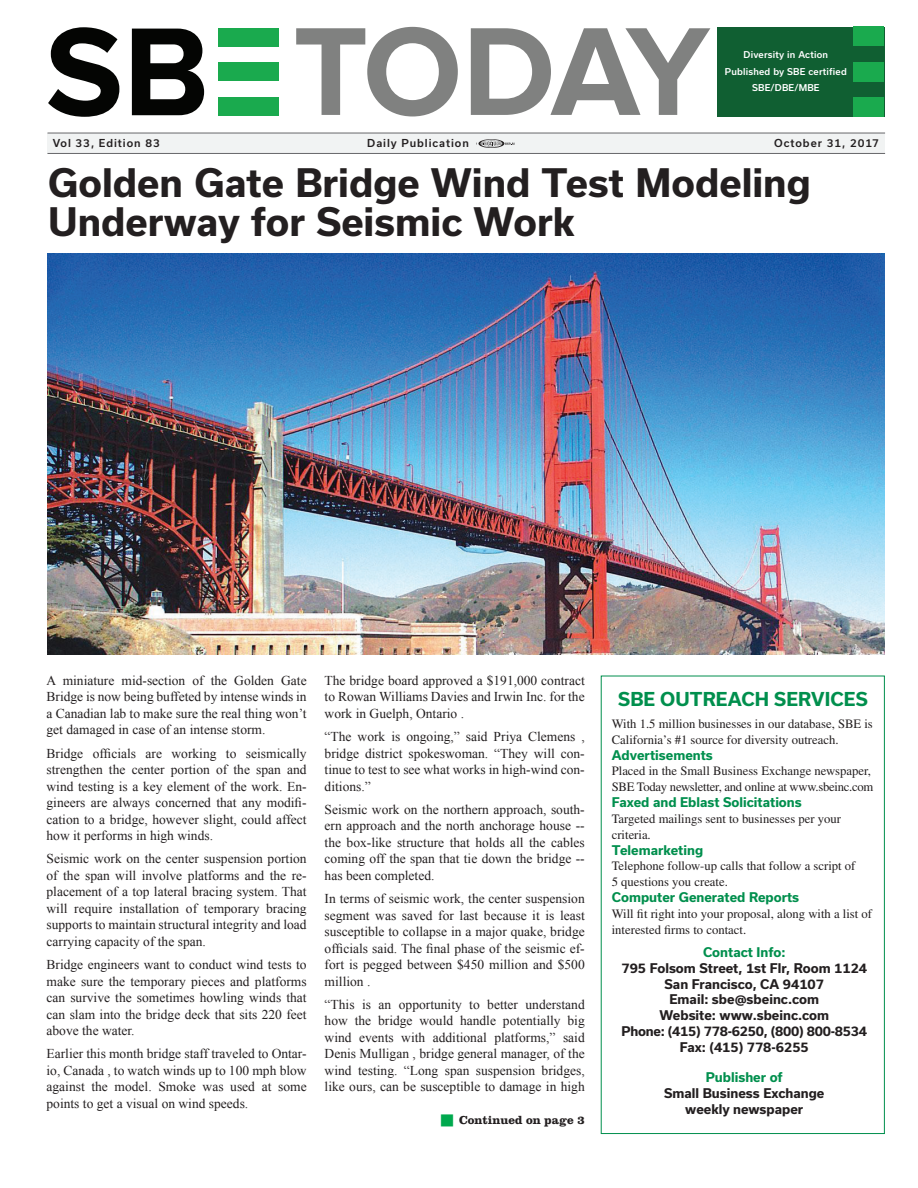
<style>
.page{position:relative;width:918px;height:1188px;background:#fff}
.page>*{position:absolute;margin:0;border:0;box-sizing:border-box;transform-origin:0 0}
.t1{font:700 37.5px/39px "Usual";color:#231f20}
.t2{font:700 18.3px "Usual";letter-spacing:.005em;color:#008f4d}
.t3{font:13.5px/16.5px "Times New Roman";color:#231f20;text-align:justify}
.t4{font:12.75px/15.8px "Times";color:#231f20}
.t5{font:700 12.75px/15.8px "Usual";color:#231f20;text-align:center}
.t6{font:700 12.75px "Usual";color:#008f4d}
.t7{font:700 12px "Clarendon LT Std";color:#231f20}
.t8{font:500 10.5px "Usual";letter-spacing:.09em;color:#231f20}
.t9{font:500 9px/16.5px "Usual";letter-spacing:.02em;color:#fff;text-align:center}
</style>
<div class="page">
<div style="left:601px;top:676px;width:284px;height:458px;background:#fff;border:1px solid #008f4d"></div>
<div style="left:47px;top:133px;width:838px;height:20px;background:#f1f3f3"></div>
<hr style="left:47px;top:133px;width:838px;height:1px;background:#67676a">
<hr style="left:47px;top:153px;width:838px;height:1px;background:#67676a">
<svg style="left:476px;top:139px;width:38px;height:9px"></svg>
<svg style="left:48px;top:27px;width:71px;height:90px"></svg>
<svg style="left:132px;top:29px;width:72px;height:86px"></svg>
<svg style="left:296px;top:27px;width:162px;height:89px"></svg>
<svg style="left:471px;top:28px;width:239px;height:87px"></svg>
<div style="left:218px;top:29px;width:61px;height:18px;background:#1aaa4e"></div>
<div style="left:218px;top:63px;width:61px;height:18px;background:#1aaa4e"></div>
<div style="left:218px;top:97px;width:61px;height:18px;background:#1aaa4e"></div>
<div style="left:717px;top:27px;width:167px;height:90px;background:#105f32"></div>
<div style="left:854px;top:27px;width:30px;height:19px;background:#1aaa4e"></div>
<div style="left:854px;top:98px;width:30px;height:19px;background:#1aaa4e"></div>
<div style="left:854px;top:62px;width:30px;height:19px;background:#1aaa4e"></div>
<img style="left:47px;top:253px;width:837px;height:401px">
<p class="t9" style="left:725px;top:46px;width:123px">Diversity in Action<br>Published by SBE certified<br>SBE/DBE/MBE</p>
<p class="t8" style="left:53px;top:137px;width:109px">Vol 33, Edition 83</p>
<p class="t8" style="left:367px;top:137px;width:103px">Daily Publication</p>
<p class="t8" style="left:774px;top:137px;width:106px">October 31, 2017</p>
<h1 class="t1" style="left:48px;top:164px;width:764px">Golden Gate Bridge Wind Test Modeling<br>Underway for Seismic Work</h1>
<p class="t3" style="left:47px;top:672px;width:262px">A miniature mid-section of the Golden Gate Bridge is now being buffeted by intense winds in a Canadian lab to make sure the real thing won’t get damaged in case of an intense storm.</p>
<p class="t3" style="left:47px;top:745px;width:262px">Bridge officials are working to seismically strengthen the center portion of the span and wind testing is a key element of the work. En&shy;gineers are always concerned that any modifi&shy;cation to a bridge, however slight, could affect how it performs in high winds.</p>
<p class="t3" style="left:47px;top:850px;width:262px">Seismic work on the center suspension portion of the span will involve platforms and the re&shy;placement of a top lateral bracing system. That will require installation of temporary bracing supports to maintain structural integrity and load carrying capacity of the span.</p>
<p class="t3" style="left:47px;top:956px;width:262px">Bridge engineers want to conduct wind tests to make sure the temporary pieces and platforms can survive the sometimes howling winds that can slam into the bridge deck that sits 220 feet above the water.</p>
<p class="t3" style="left:47px;top:1045px;width:262px">Earlier this month bridge staff traveled to Ontar&shy;io, Canada , to watch winds up to 100 mph blow against the model. Smoke was used at some points to get a visual on wind speeds.</p>
<p class="t3" style="left:325px;top:672px;width:262px">The bridge board approved a $191,000 contract to Rowan Williams Davies and Irwin Inc. for the work in Guelph, Ontario .</p>
<p class="t3" style="left:325px;top:728px;width:262px">“The work is ongoing,” said Priya Clemens , bridge district spokeswoman. “They will con&shy;tinue to test to see what works in high-wind con&shy;ditions.”</p>
<p class="t3" style="left:325px;top:801px;width:262px">Seismic work on the northern approach, south&shy;ern approach and the north anchorage house -- the box-like structure that holds all the cables coming off the span that tie down the bridge -- has been completed.</p>
<p class="t3" style="left:325px;top:890px;width:262px">In terms of seismic work, the center suspension segment was saved for last because it is least susceptible to collapse in a major quake, bridge officials said. The final phase of the seismic ef&shy;fort is pegged between $450 million and $500 million .</p>
<p class="t3" style="left:325px;top:996px;width:262px">“This is an opportunity to better understand how the bridge would handle potentially big wind events with additional platforms,” said Denis Mulligan , bridge general manager, of the wind testing. “Long span suspension bridges, like ours, can be susceptible to damage in high</p>
<p class="t7" style="left:459px;top:1112px;width:127px">Continued on page 3</p>
<h2 class="t2" style="left:618px;top:689px;width:251px">SBE OUTREACH SERVICES</h2>
<p class="t4" style="left:612px;top:716px;width:263px">With 1.5 million businesses in our database, SBE is<br>California’s #1 source for diversity outreach.</p>
<p class="t6" style="left:612px;top:748px;width:103px">Advertisements</p>
<p class="t4" style="left:612px;top:763px;width:263px">Placed in the Small Business Exchange newspaper,<br>SBE Today newsletter, and online at www.sbeinc.com</p>
<p class="t6" style="left:612px;top:795px;width:192px">Faxed and Eblast Solicitations</p>
<p class="t4" style="left:612px;top:811px;width:231px">Targeted mailings sent to businesses per your criteria.</p>
<p class="t6" style="left:612px;top:842px;width:93px">Telemarketing</p>
<p class="t4" style="left:612px;top:858px;width:245px">Telephone follow-up calls that follow a script of<br>5 questions you create.</p>
<p class="t6" style="left:612px;top:890px;width:189px">Computer Generated Reports</p>
<p class="t4" style="left:612px;top:906px;width:262px">Will fit right into your proposal, along with a list of interested firms to contact.</p>
<p class="t6" style="left:703px;top:945px;width:84px">Contact Info:</p>
<p class="t5" style="left:621px;top:960px;width:247px">795 Folsom Street, 1st Flr, Room 1124<br>San Francisco, CA 94107<br>Email: sbe@sbeinc.com<br>Website: www.sbeinc.com<br>Phone: (415) 778-6250, (800) 800-8534<br>Fax: (415) 778-6255</p>
<p class="t6" style="left:706px;top:1070px;width:78px">Publisher of</p>
<p class="t5" style="left:664px;top:1085px;width:162px">Small Business Exchange weekly newspaper</p>
</div>
